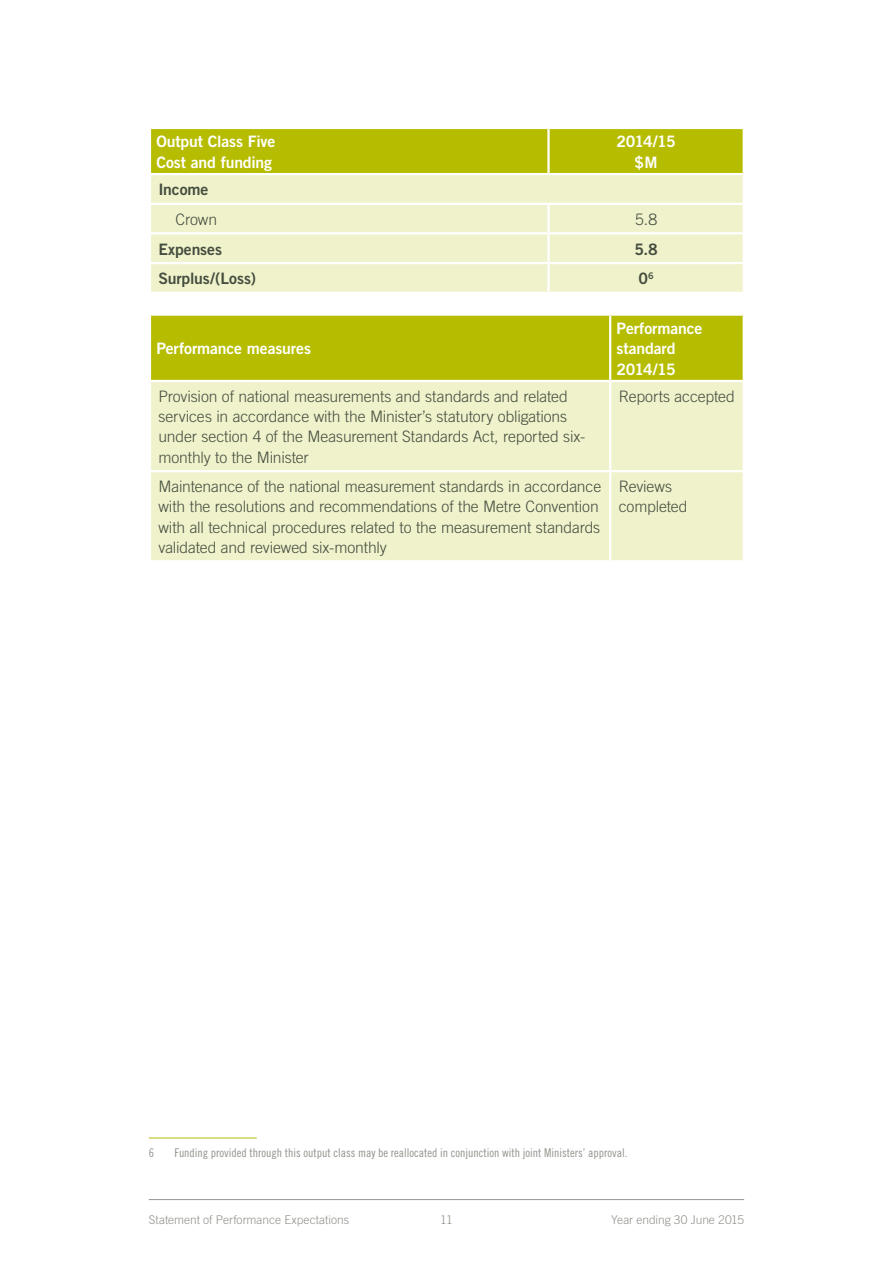
<style>
.page{position:relative;width:893px;height:1263px;background:#fff}
.page>*{position:absolute;margin:0;border:0;box-sizing:border-box;transform-origin:0 0}
.t1{font:300 15.75px/20.2px "Trade Gothic";letter-spacing:-.01em;color:#444d3e}
.t2{font:15.75px/20.2px "Trade Gothic Bold Two";letter-spacing:-.01em;color:#fff}
.t3{font:15.75px "Trade Gothic Bold Two";letter-spacing:-.005em;color:#444d3e}
.t4{font:12px "Trade Gothic Cond Eighteen";color:#8f948b}
.t5{font:300 12px "Trade Gothic";letter-spacing:-.005em;color:#8f948b}
</style>
<div class="page">
<hr style="left:149px;top:1199px;width:595px;height:1px;background:#939598">
<div style="left:151px;top:129px;width:592px;height:44px;background:#b6bd00"></div>
<div style="left:151px;top:175px;width:592px;height:117px;background:#f0f2cc"></div>
<hr style="left:547px;top:129px;width:3px;height:44px;background:#fff">
<hr style="left:547px;top:205px;width:3px;height:27px;background:#fff">
<hr style="left:149px;top:232px;width:399px;height:2px;background:#fff">
<hr style="left:548px;top:232px;width:197px;height:2px;background:#fff">
<hr style="left:547px;top:234px;width:3px;height:28px;background:#fff">
<hr style="left:149px;top:262px;width:399px;height:2px;background:#fff">
<hr style="left:548px;top:262px;width:197px;height:2px;background:#fff">
<hr style="left:547px;top:264px;width:3px;height:28px;background:#fff">
<hr style="left:149px;top:203px;width:399px;height:2px;background:#fff">
<hr style="left:548px;top:203px;width:197px;height:2px;background:#fff">
<div style="left:151px;top:316px;width:592px;height:64px;background:#b6bd00"></div>
<div style="left:151px;top:382px;width:592px;height:178px;background:#f0f2cc"></div>
<hr style="left:609px;top:316px;width:2px;height:64px;background:#fff">
<hr style="left:609px;top:382px;width:2px;height:88px;background:#fff">
<hr style="left:149px;top:470px;width:461px;height:2px;background:#fff">
<hr style="left:610px;top:470px;width:135px;height:2px;background:#fff">
<hr style="left:609px;top:472px;width:2px;height:88px;background:#fff">
<hr style="left:149px;top:1138px;width:108px;height:1px;background:#b6bd00">
<p class="t2" style="left:156px;top:131px;width:120px">Output Class Five<br>Cost and funding</p>
<p class="t2" style="left:617px;top:131px;width:61px;text-align:center">2014/15 $M</p>
<p class="t3" style="left:158px;top:180px;width:51px">Income</p>
<p class="t1" style="left:176px;top:209px;width:43px">Crown</p>
<p class="t1" style="left:635px;top:209px;width:23px">5.8</p>
<p class="t3" style="left:158px;top:239px;width:65px">Expenses</p>
<p class="t3" style="left:634px;top:239px;width:25px">5.8</p>
<p class="t3" style="left:158px;top:269px;width:99px">Surplus/(Loss)</p>
<p class="t3" style="left:639px;top:269px;width:17px">0<sup>6</sup></p>
<p class="t2" style="left:156px;top:338px;width:156px">Performance measures</p>
<p class="t2" style="left:617px;top:318px;width:87px">Performance standard<br>2014/15</p>
<p class="t1" style="left:158px;top:386px;width:428px">Provision of national measurements and standards and related services in accordance with the Minister’s statutory obligations under section 4 of the Measurement Standards Act, reported six&shy;monthly to the Minister</p>
<p class="t1" style="left:619px;top:386px;width:118px">Reports accepted</p>
<p class="t1" style="left:158px;top:476px;width:444px">Maintenance of the national measurement standards in accordance with the resolutions and recommendations of the Metre Convention with all technical procedures related to the measurement standards validated and reviewed six-monthly</p>
<p class="t1" style="left:619px;top:476px;width:70px">Reviews completed</p>
<p class="t4" style="left:149px;top:1145px;width:7px">6</p>
<p class="t4" style="left:174px;top:1145px;width:455px">Funding provided through this output class may be reallocated in conjunction with joint Ministers’ approval.</p>
<p class="t5" style="left:149px;top:1212px;width:202px">Statement of Performance Expectations</p>
<p class="t5" style="left:440px;top:1212px;width:14px">11</p>
<p class="t5" style="left:611px;top:1212px;width:134px">Year ending 30 June 2015</p>
</div>
